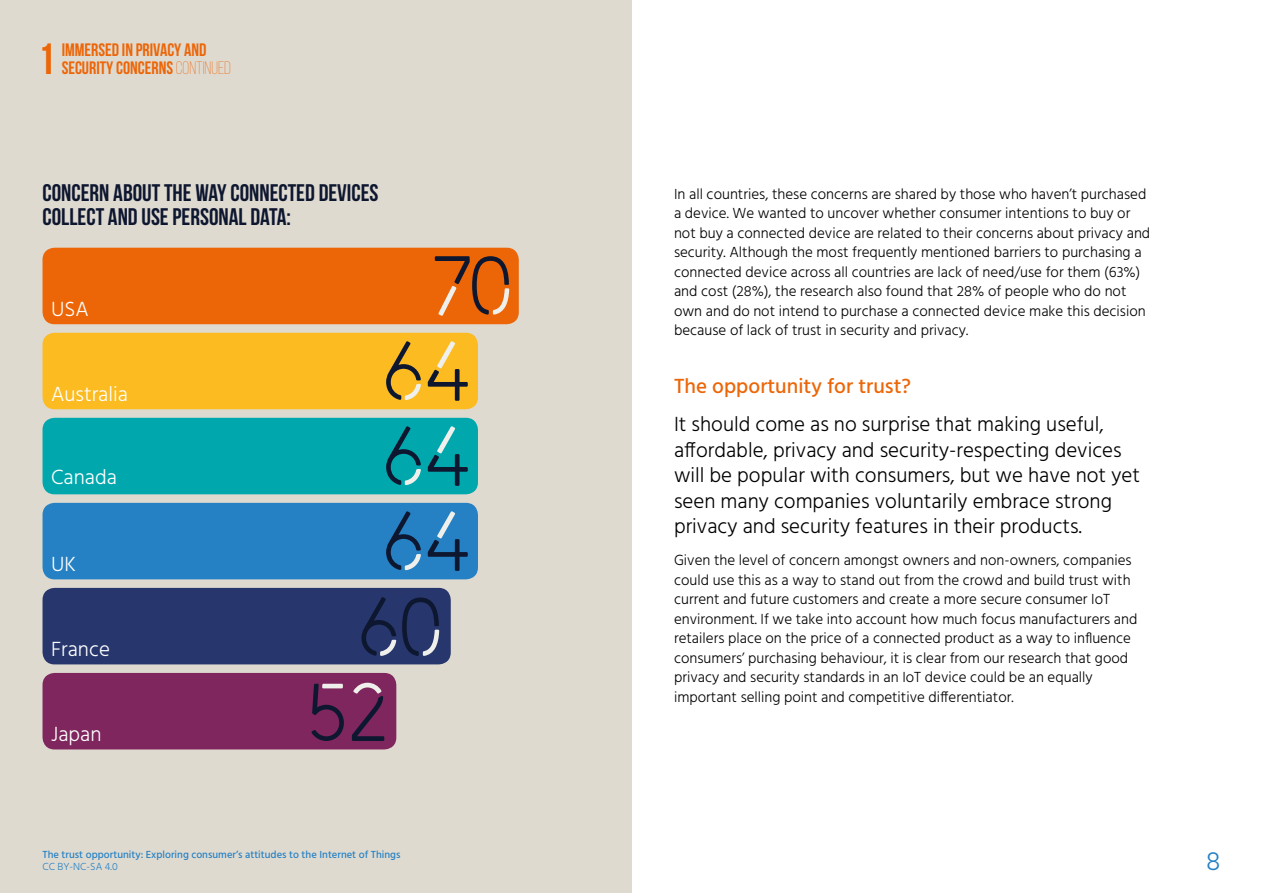
<style>
.page{position:relative;width:1263px;height:893px;background:#fff}
.page>*{position:absolute;margin:0;border:0;box-sizing:border-box;transform-origin:0 0}
.t1{font:700 43.65px "Bebas Neue";color:#ec6608}
.t2{font:300 27px "Hind";color:#2581c4}
.t3{font:700 24px/24px "Bebas Neue";color:#0e1730}
.t4{font:300 21px/25.5px "Hind";color:#000}
.t5{font:300 21px "Hind";color:#fff}
.t6{font:500 21px "Hind";color:#ec6608}
.t7{font:700 18px/18px "Bebas Neue";color:#ec6608}
.t8{font:300 15px/19.5px "Hind";color:#000}
.t9{font:500 10.5px "Hind";color:#2581c4}
.t10{font:300 10.5px "Hind";color:#2581c4}
.s1{font-weight:300}
</style>
<div class="page">
<div style="left:0;top:0;width:631px;height:893px;background:#dfdad0"></div>
<div style="left:43px;top:673px;width:353px;height:76px;background:#7e265d;border-radius:12px"></div>
<svg style="left:311px;top:684px;width:33px;height:57px"></svg>
<svg style="left:352px;top:683px;width:32px;height:58px"></svg>
<div style="left:43px;top:588px;width:408px;height:76px;background:#27376d;border-radius:12px"></div>
<svg style="left:361px;top:597px;width:35px;height:59px"></svg>
<svg style="left:402px;top:597px;width:37px;height:59px"></svg>
<div style="left:43px;top:333px;width:435px;height:76px;background:#fbbb21;border-radius:12px"></div>
<svg style="left:386px;top:341px;width:35px;height:59px"></svg>
<svg style="left:428px;top:341px;width:40px;height:60px"></svg>
<div style="left:43px;top:418px;width:435px;height:76px;background:#00a8ae;border-radius:12px"></div>
<svg style="left:386px;top:426px;width:35px;height:59px"></svg>
<svg style="left:428px;top:426px;width:40px;height:60px"></svg>
<div style="left:43px;top:503px;width:435px;height:76px;background:#2581c4;border-radius:12px"></div>
<svg style="left:386px;top:511px;width:35px;height:59px"></svg>
<svg style="left:428px;top:511px;width:40px;height:60px"></svg>
<div style="left:43px;top:248px;width:476px;height:76px;background:#ec6608;border-radius:12px"></div>
<svg style="left:435px;top:256px;width:74px;height:60px"></svg>
<h1 class="t1" style="left:38px;top:35px;width:19px">1</h1>
<p class="t7" style="left:62px;top:41px;width:171px">IMMERSED IN PRIVACY AND<br>SECURITY CONCERNS <span class="s1">CONTINUED</span></p>
<h3 class="t3" style="left:43px;top:180px;width:338px">CONCERN ABOUT THE WAY CONNECTED DEVICES<br>COLLECT AND USE PERSONAL DATA:</h3>
<h3 class="t5" style="left:51px;top:295px;width:39px">USA</h3>
<h3 class="t5" style="left:51px;top:380px;width:78px">Australia</h3>
<h3 class="t5" style="left:51px;top:463px;width:67px">Canada</h3>
<h3 class="t5" style="left:51px;top:550px;width:26px">UK</h3>
<h3 class="t5" style="left:51px;top:635px;width:60px">France</h3>
<h3 class="t5" style="left:51px;top:720px;width:52px">Japan</h3>
<p class="t9" style="left:43px;top:847px;width:359px">The trust opportunity: Exploring consumer’s attitudes to the Internet of Things</p>
<p class="t10" style="left:43px;top:859px;width:77px">CC BY-NC-SA 4.0</p>
<p class="t8" style="left:674px;top:185px;width:478px">In all countries, these concerns are shared by those who haven’t purchased a device. We wanted to uncover whether consumer intentions to buy or not buy a connected device are related to their concerns about privacy and security. Although the most frequently mentioned barriers to purchasing a connected device across all countries are lack of need/use for them (63%) and cost (28%), the research also found that 28% of people who do not own and do not intend to purchase a connected device make this decision because of lack of trust in security and privacy.</p>
<h3 class="t6" style="left:674px;top:372px;width:239px">The opportunity for trust?</h3>
<p class="t4" style="left:674px;top:413px;width:467px">It should come as no surprise that making useful, affordable, privacy and security-respecting devices will be popular with consumers, but we have not yet seen many companies voluntarily embrace strong privacy and security features in their products.</p>
<p class="t8" style="left:674px;top:552px;width:465px">Given the level of concern amongst owners and non-owners, companies could use this as a way to stand out from the crowd and build trust with current and future customers and create a more secure consumer IoT environment. If we take into account how much focus manufacturers and retailers place on the price of a connected product as a way to influence consumers’ purchasing behaviour, it is clear from our research that good privacy and security standards in an IoT device could be an equally important selling point and competitive differentiator.</p>
<h2 class="t2" style="left:1206px;top:843px;width:16px">8</h2>
</div>
